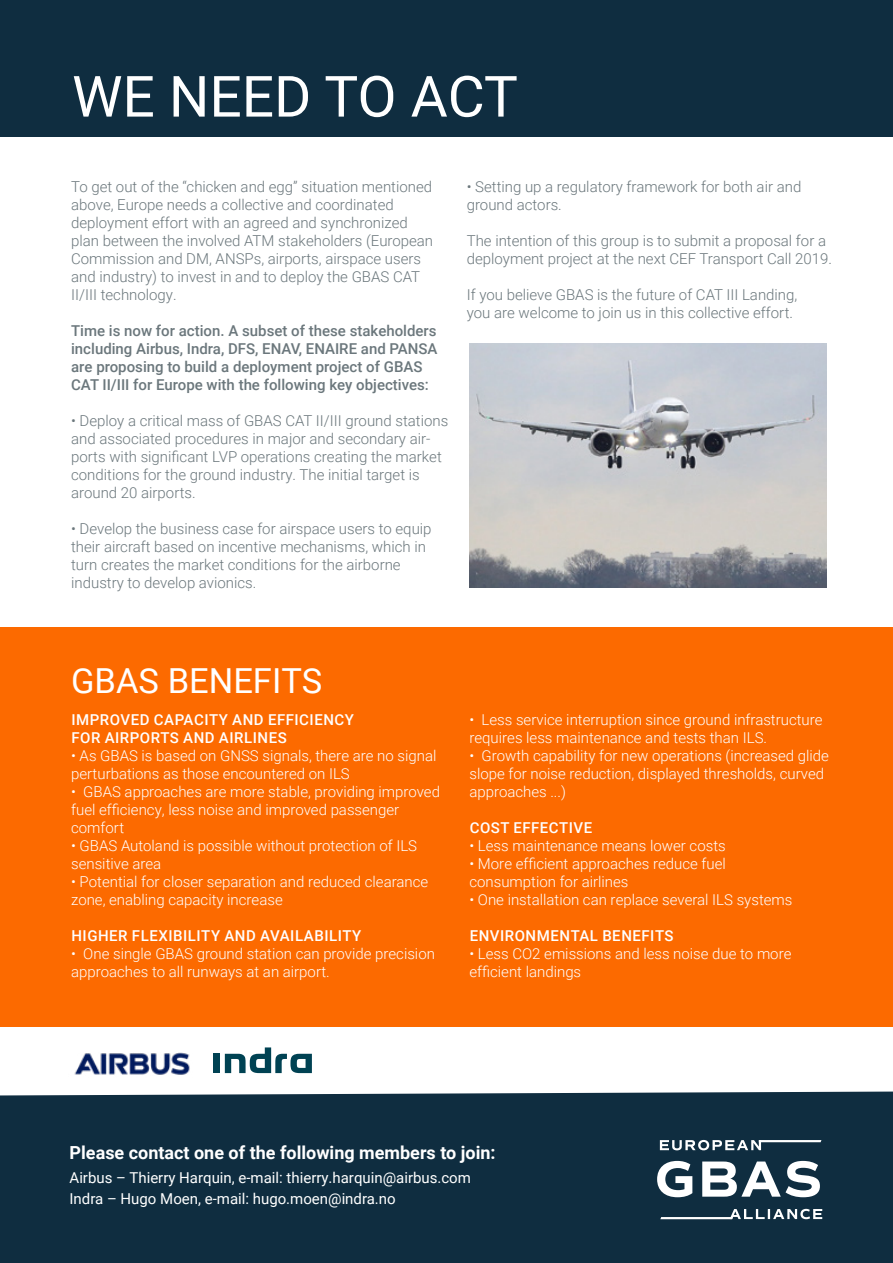
<style>
.page{position:relative;width:893px;height:1263px;background:#fff}
.page>*{position:absolute;margin:0;border:0;box-sizing:border-box;transform-origin:0 0}
.t1{font:56.85px "Roboto";color:#fff}
.t2{font:34.5px "Roboto";color:#fff}
.t3{font:700 18px "Roboto";color:#fff}
.t4{font:300 15px/18px "Roboto";color:#6b777c}
.t5{font:300 15px/18px "Roboto";color:#fff}
.t6{font:500 15px/18px "Roboto";color:#6b777c}
.t7{font:500 15px/18px "Roboto";letter-spacing:.035em;color:#fff}
.t8{font:15px/21px "Roboto";color:#fff}
</style>
<div class="page">
<div style="left:0;top:627px;width:893px;height:399px;background:#fc6a00"></div>
<div style="left:0;top:0;width:893px;height:136px;background:#0f2d40"></div>
<img style="left:469px;top:344px;width:358px;height:244px">
<div style="left:0;top:1091px;width:893px;height:172px;background:#0f2d40"></div>
<img style="left:50px;top:1052px;width:164px;height:42px">
<div style="left:214px;top:1054px;width:6px;height:19px;background:#004253"></div>
<svg style="left:225px;top:1047px;width:87px;height:26px"></svg>
<svg style="left:598px;top:1121px;width:223px;height:77px"></svg>
<svg style="left:660px;top:1206px;width:164px;height:13px"></svg>
<h1 class="t1" style="left:72px;top:57px;width:447px">WE NEED TO ACT</h1>
<p class="t4" style="left:71px;top:177px;width:364px">To get out of the “chicken and egg” situation mentioned above, Europe needs a collective and coordinated deployment effort with an agreed and synchronized plan between the involved ATM stakeholders (European Commission and DM, ANSPs, airports, airspace users and industry) to invest in and to deploy the GBAS CAT II/III technology.</p>
<p class="t6" style="left:71px;top:321px;width:368px">Time is now for action. A subset of these stakeholders including Airbus, Indra, DFS, ENAV, ENAIRE and PANSA are proposing to build a deployment project of GBAS CAT II/III for Europe with the following key objectives:</p>
<p class="t4" style="left:71px;top:411px;width:379px">• Deploy a critical mass of GBAS CAT II/III ground stations and associated procedures in major and secondary air&shy;ports with significant LVP operations creating the market conditions for the ground industry. The initial target is around 20 airports.</p>
<p class="t4" style="left:71px;top:519px;width:362px">• Develop the business case for airspace users to equip their aircraft based on incentive mechanisms, which in turn creates the market conditions for the airborne industry to develop avionics.</p>
<p class="t4" style="left:467px;top:177px;width:336px">• Setting up a regulatory framework for both air and ground actors.</p>
<p class="t4" style="left:467px;top:231px;width:367px">The intention of this group is to submit a proposal for a deployment project at the next CEF Transport Call 2019.</p>
<p class="t4" style="left:467px;top:285px;width:332px">If you believe GBAS is the future of CAT III Landing, you are welcome to join us in this collective effort.</p>
<h2 class="t2" style="left:71px;top:657px;width:253px">GBAS BENEFITS</h2>
<p class="t7" style="left:71px;top:710px;width:284px">IMPROVED CAPACITY AND EFFICIENCY<br>FOR AIRPORTS AND AIRLINES</p>
<p class="t5" style="left:71px;top:746px;width:367px">• As GBAS is based on GNSS signals, there are no signal perturbations as those encountered on ILS</p>
<p class="t5" style="left:71px;top:782px;width:370px">• GBAS approaches are more stable, providing improved fuel efficiency, less noise and improved passenger comfort</p>
<p class="t5" style="left:71px;top:836px;width:347px">• GBAS Autoland is possible without protection of ILS sensitive area</p>
<p class="t5" style="left:71px;top:872px;width:359px">• Potential for closer separation and reduced clearance zone, enabling capacity increase</p>
<p class="t7" style="left:71px;top:926px;width:291px">HIGHER FLEXIBILITY AND AVAILABILITY</p>
<p class="t5" style="left:71px;top:944px;width:365px">• One single GBAS ground station can provide precision approaches to all runways at an airport.</p>
<p class="t5" style="left:469px;top:710px;width:355px">• Less service interruption since ground infrastructure requires less maintenance and tests than ILS.</p>
<p class="t5" style="left:469px;top:746px;width:361px">• Growth capability for new operations (increased glide slope for noise reduction, displayed thresholds, curved approaches ...)</p>
<p class="t7" style="left:470px;top:818px;width:124px">COST EFFECTIVE</p>
<p class="t5" style="left:469px;top:836px;width:258px">• Less maintenance means lower costs</p>
<p class="t5" style="left:469px;top:854px;width:258px">• More efficient approaches reduce fuel consumption for airlines</p>
<p class="t5" style="left:469px;top:890px;width:325px">• One installation can replace several ILS systems</p>
<p class="t7" style="left:470px;top:926px;width:205px">ENVIRONMENTAL BENEFITS</p>
<p class="t5" style="left:469px;top:944px;width:324px">• Less CO2 emissions and less noise due to more efficient landings</p>
<p class="t3" style="left:70px;top:1140px;width:428px">Please contact one of the following members to join:</p>
<p class="t8" style="left:70px;top:1166px;width:403px">Airbus – Thierry Harquin, e-mail: thierry.harquin@airbus.com<br>Indra – Hugo Moen, e-mail: hugo.moen@indra.no</p>
</div>
